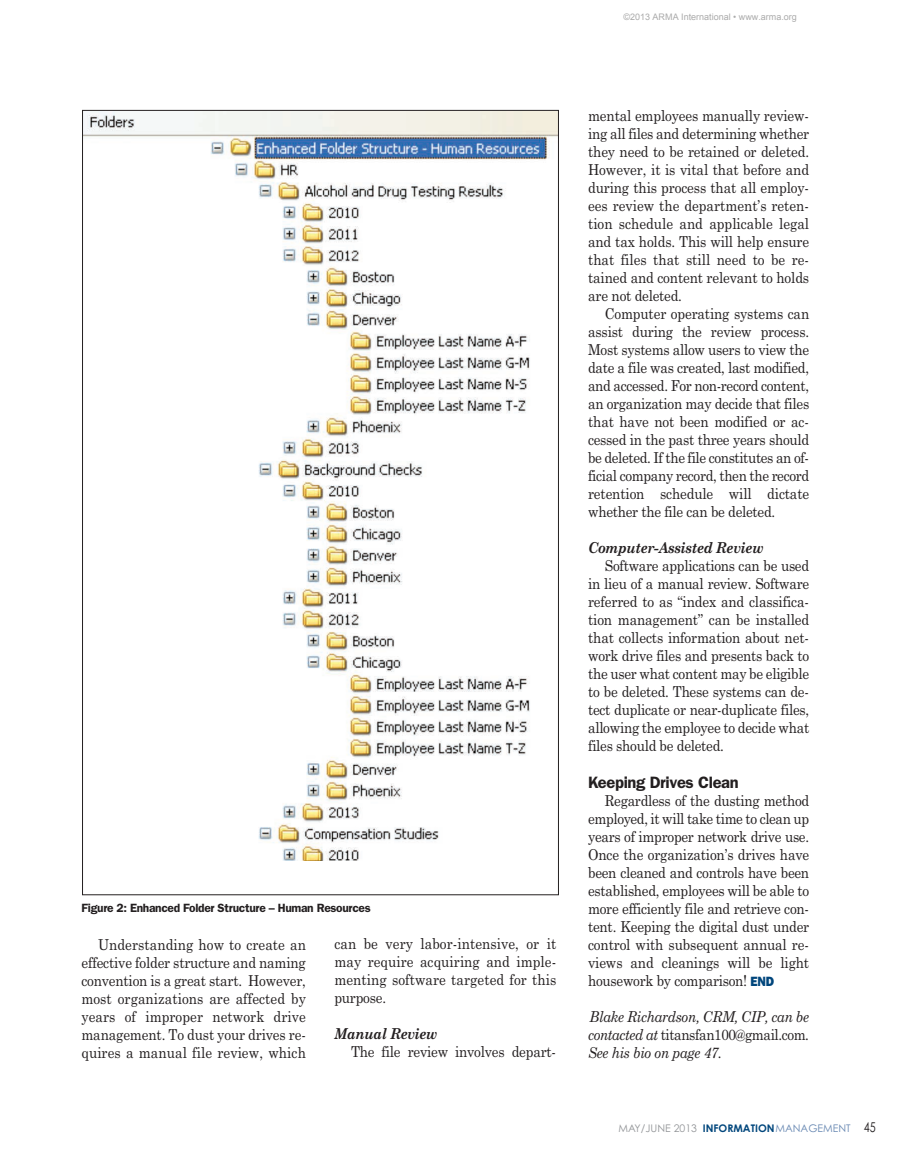
<style>
.page{position:relative;width:905px;height:1175px;background:#fff}
.page>*{position:absolute;margin:0;border:0;box-sizing:border-box;transform-origin:0 0}
.t1{font:600 16.5px "Franklin Gothic";letter-spacing:-.02em;color:#231f20}
.t2{font:15px/18px "Century Schoolbook";letter-spacing:-.01em;color:#231f20;text-align:justify;scale:.9 1}
.t3{font:italic 15px/18px "Century Schoolbook";letter-spacing:-.02em;color:#231f20;text-align:justify;scale:.9 1}
.t4{font:italic 700 15px "Century Schoolbook";letter-spacing:-.02em;color:#231f20;scale:.9 1}
.t5{font:600 12px "Franklin Gothic";letter-spacing:-.025em;color:#231f20}
.t6{font:10.5px "Century Gothic";color:#939598}
.t7{font:9px "Arial";color:#ababab}
.s1{font-family:"Franklin Gothic";font-weight:800;font-size:13.5px;color:#00467c}
.s2{font-style:normal}
.s3{font-weight:700;color:#00467c}
.s4{color:#6989b3}
.s5{font-size:13.5px;color:#231f20}
</style>
<div class="page">
<img style="left:84px;top:112px;width:473px;height:748px">
<p class="t7" style="left:623px;top:11px;width:175px">©2013 ARMA International • www.arma.org</p>
<p class="t5" style="left:81px;top:900px;width:291px">Figure 2: Enhanced Folder Structure – Human Resources</p>
<p class="t2" style="left:81px;top:935px;width:251px;text-indent:17px">Understanding how to create an effective folder structure and naming convention is a great start. However, most organizations are affected by years of improper network drive management. To dust your drives re&shy;quires a manual file review, which</p>
<p class="t2" style="left:334px;top:935px;width:248px">can be very labor-intensive, or it may require acquiring and imple&shy;menting software targeted for this purpose.</p>
<p class="t4" style="left:334px;top:1025px;width:116px">Manual Review</p>
<p class="t2" style="left:351px;top:1043px;width:229px">The file review involves depart-</p>
<p class="t2" style="left:588px;top:107px;width:247px">mental employees manually review&shy;ing all files and determining whether they need to be retained or deleted.<br>However, it is vital that before and during this process that all employ&shy;ees review the department’s reten&shy;tion schedule and applicable legal and tax holds. This will help ensure that files that still need to be re&shy;tained and content relevant to holds are not deleted.</p>
<p class="t2" style="left:588px;top:305px;width:247px;text-indent:17px">Computer operating systems can assist during the review process.<br>Most systems allow users to view the date a file was created, last modified, and accessed. For non-record content, an organization may decide that files that have not been modified or ac&shy;cessed in the past three years should be deleted. If the file constitutes an of&shy;ficial company record, then the record retention schedule will dictate whether the file can be deleted.</p>
<p class="t4" style="left:588px;top:539px;width:196px">Computer-Assisted Review</p>
<p class="t2" style="left:588px;top:557px;width:247px;text-indent:17px">Software applications can be used in lieu of a manual review. Software referred to as “index and classifica&shy;tion management” can be installed that collects information about net&shy;work drive files and presents back to the user what content may be eligible to be deleted. These systems can de&shy;tect duplicate or near-duplicate files, allowing the employee to decide what files should be deleted.</p>
<p class="t1" style="left:588px;top:772px;width:152px">Keeping Drives Clean</p>
<p class="t2" style="left:588px;top:791px;width:247px;text-indent:17px">Regardless of the dusting method employed, it will take time to clean up years of improper network drive use.<br>Once the organization’s drives have been cleaned and controls have been established, employees will be able to more efficiently file and retrieve con&shy;tent. Keeping the digital dust under control with subsequent annual re&shy;views and cleanings will be light housework by comparison! <span class="s1">END</span></p>
<p class="t3" style="left:588px;top:1007px;width:247px">Blake Richardson, CRM, CIP, can be contacted at <span class="s2">titansfan100@gmail.com</span>.<br>See his bio on page 47.</p>
<p class="t6" style="left:618px;top:1122px;width:259px">MAY/JUNE 2013 <span class="s3">INFORMATION</span><span class="s4">MANAGEMENT</span> <span class="s5">45</span></p>
</div>
